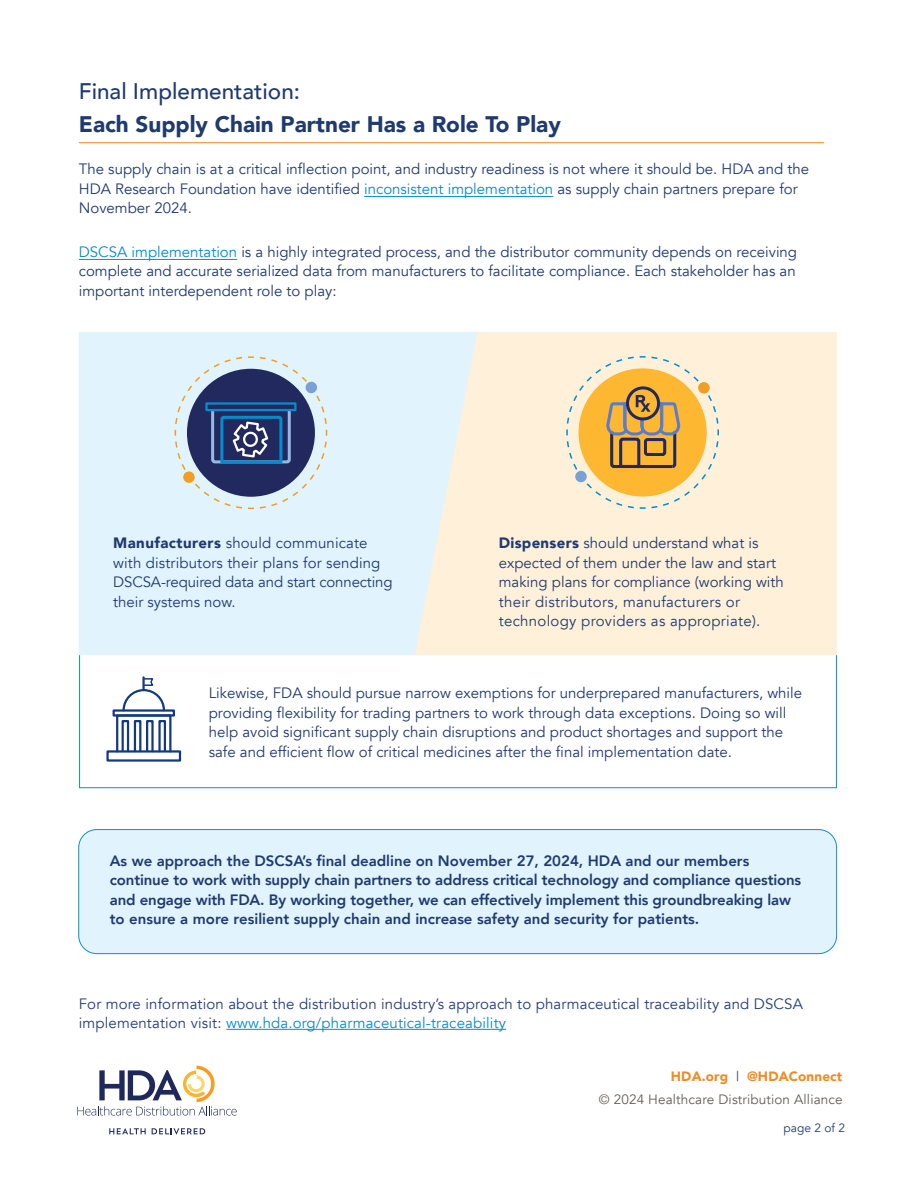
<style>
.page{position:relative;width:918px;height:1188px;background:#fff}
.page>*{position:absolute;margin:0;border:0;box-sizing:border-box;transform-origin:0 0}
.t1{font:900 22.5px "Avenir";color:#1f3a70}
.t2{font:500 22.5px "Avenir";color:#1f3a70}
.t3{font:15px/19.5px "Avenir";color:#1f3a70}
.t4{font:800 15px/19.5px "Avenir";letter-spacing:-.01em;color:#1f3a70}
.t5{font:15px/19.5px "Avenir";letter-spacing:.01em;color:#233d7d}
.t6{font:13.5px "Avenir";letter-spacing:.01em;color:#635d59}
.t7{font:900 13.5px "Avenir";letter-spacing:.01em;color:#ef8b22}
.t8{font:12px "Avenir";color:#213a70}
.s1{color:#038dcd}
.s2{font-weight:900}
.s3{font-weight:400;color:#3d3c3e}
</style>
<div class="page">
<svg style="left:77px;top:1066px;width:160px;height:50px"></svg>
<svg style="left:109px;top:1128px;width:37px;height:6px"></svg>
<svg style="left:152px;top:1128px;width:53px;height:6px"></svg>
<div style="left:79px;top:830px;width:758px;height:124px;background:#e1f4fd;border-radius:18px"></div>
<div style="left:78px;top:829px;width:759px;height:125px;border:1px solid #108fc2;border-radius:18px"></div>
<div style="left:79px;top:332px;width:336px;height:323px;background:#e1f4fd"></div>
<hr style="left:79px;top:259px;width:158px;height:1px;background:#038dcd">
<hr style="left:364px;top:196px;width:189px;height:1px;background:#038dcd">
<hr style="left:226px;top:1029px;width:280px;height:1px;background:#038dcd">
<hr style="left:79px;top:142px;width:745px;height:1px;background:#ed8b22">
<svg style="left:415px;top:332px;width:422px;height:323px;background:#fcf1dc"></svg>
<div style="left:106px;top:750px;width:75px;height:12px;border:2px solid #123981"></div>
<div style="left:116px;top:714px;width:55px;height:38px;border:2px solid #123981"></div>
<div style="left:113px;top:709px;width:62px;height:8px;border:2px solid #123981"></div>
<div style="left:122px;top:720px;width:7px;height:32px;border:2px solid #123981"></div>
<div style="left:134px;top:720px;width:7px;height:32px;border:2px solid #123981"></div>
<div style="left:146px;top:720px;width:8px;height:32px;border:2px solid #123981"></div>
<div style="left:158px;top:720px;width:8px;height:32px;border:2px solid #123981"></div>
<svg style="left:121px;top:677px;width:45px;height:35px"></svg>
<svg style="left:175px;top:356px;width:153px;height:153px;background:#7e8dab"></svg>
<div style="left:205px;top:402px;width:92px;height:9px;border:2px solid #038dcd"></div>
<div style="left:183px;top:471px;width:12px;height:12px;background:#f19e23;border-radius:50%"></div>
<div style="left:306px;top:382px;width:11px;height:11px;background:#7aa0d4;border-radius:50%"></div>
<svg style="left:566px;top:356px;width:153px;height:153px;background:#e9c682"></svg>
<div style="left:698px;top:382px;width:12px;height:12px;background:#f19e23;border-radius:50%"></div>
<div style="left:575px;top:471px;width:12px;height:11px;background:#7aa0d4;border-radius:50%"></div>
<h1 class="t2" style="left:79px;top:71px;width:223px">Final Implementation:</h1>
<h1 class="t1" style="left:79px;top:105px;width:484px">Each Supply Chain Partner Has a Role To Play</h1>
<p class="t3" style="left:79px;top:160px;width:732px">The supply chain is at a critical inflection point, and industry readiness is not where it should be. HDA and the<br>HDA Research Foundation have identified <span class="s1">inconsistent implementation</span> as supply chain partners prepare for<br>November 2024.</p>
<p class="t3" style="left:79px;top:242px;width:720px;text-align:justify"><span class="s1">DSCSA implementation</span> is a highly integrated process, and the distributor community depends on receiving complete and accurate serialized data from manufacturers to facilitate compliance. Each stakeholder has an important interdependent role to play:</p>
<p class="t3" style="left:113px;top:534px;width:281px"><span class="s2">Manufacturers</span> should communicate with distributors their plans for sending DSCSA-required data and start connecting their systems now.</p>
<p class="t3" style="left:499px;top:534px;width:287px"><span class="s2">Dispensers</span> should understand what is expected of them under the law and start making plans for compliance (working with their distributors, manufacturers or technology providers as appropriate).</p>
<p class="t3" style="left:209px;top:683px;width:595px">Likewise, FDA should pursue narrow exemptions for underprepared manufacturers, while providing flexibility for trading partners to work through data exceptions. Doing so will help avoid significant supply chain disruptions and product shortages and support the safe and efficient flow of critical medicines after the final implementation date.</p>
<p class="t4" style="left:110px;top:851px;width:693px">As we approach the DSCSA’s final deadline on November 27, 2024, HDA and our members continue to work with supply chain partners to address critical technology and compliance questions and engage with FDA. By working together, we can effectively implement this groundbreaking law to ensure a more resilient supply chain and increase safety and security for patients.</p>
<p class="t5" style="left:79px;top:994px;width:726px">For more information about the distribution industry’s approach to pharmaceutical traceability and DSCSA implementation visit: <span class="s1">www.hda.org/pharmaceutical-traceability</span></p>
<p class="t7" style="left:671px;top:1065px;width:173px">HDA.org <span class="s3">|</span> @HDAConnect</p>
<p class="t6" style="left:599px;top:1091px;width:245px">© 2024 Healthcare Distribution Alliance</p>
<p class="t8" style="left:784px;top:1121px;width:63px">page 2 of 2</p>
</div>
